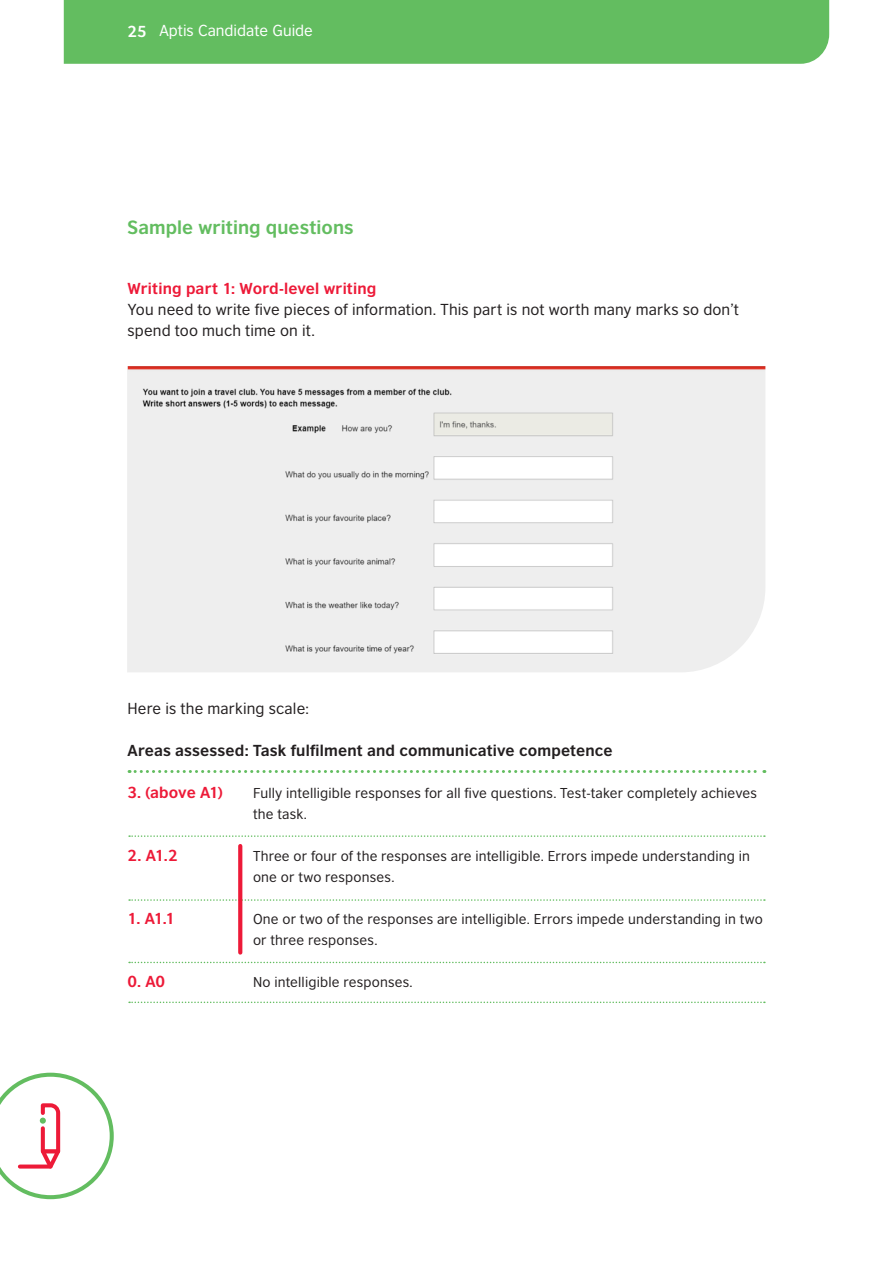
<style>
.page{position:relative;width:893px;height:1263px;background:#fff}
.page>*{position:absolute;margin:0;border:0;box-sizing:border-box;transform-origin:0 0}
.t1{font:700 18px "British Council Sans CE";letter-spacing:.005em;color:#63bd60}
.t2{font:15px/21px "British Council Sans CE";letter-spacing:.01em;color:#231f20}
.t3{font:700 15px "British Council Sans CE";letter-spacing:.01em;color:#ed1a38}
.t4{font:700 15px "British Council Sans CE";letter-spacing:.01em;color:#231f20}
.t5{font:15px "British Council Sans CE";color:#fff}
.t6{font:13.5px/21px "British Council Sans CE";letter-spacing:.015em;color:#231f20}
.s1{font-weight:700}
</style>
<div class="page">
<div style="left:64px;top:0;width:765px;height:64px;background:#63bd60"></div>
<img style="left:128px;top:366px;width:637px;height:306px">
<svg style="left:129px;top:770px;width:636px;height:3px"></svg>
<svg style="left:129px;top:835px;width:636px;height:2px"></svg>
<svg style="left:129px;top:899px;width:636px;height:2px"></svg>
<svg style="left:129px;top:962px;width:636px;height:1px"></svg>
<svg style="left:129px;top:1001px;width:636px;height:2px"></svg>
<svg style="left:0;top:1073px;width:114px;height:126px"></svg>
<div style="left:40px;top:1117px;width:6px;height:7px;background:#63bd60;border-radius:50%"></div>
<svg style="left:238px;top:846px;width:4px;height:106px"></svg>
<p class="t5" style="left:128px;top:22px;width:187px"><span class="s1">25</span> Aptis Candidate Guide</p>
<p class="t1" style="left:128px;top:216px;width:228px">Sample writing questions</p>
<p class="t3" style="left:128px;top:279px;width:250px">Writing part 1: Word-level writing</p>
<p class="t2" style="left:128px;top:299px;width:613px">You need to write five pieces of information. This part is not worth many marks so don’t spend too much time on it.</p>
<p class="t2" style="left:128px;top:698px;width:183px">Here is the marking scale:</p>
<p class="t4" style="left:128px;top:741px;width:487px">Areas assessed: Task fulfi lment and communicative competence</p>
<p class="t3" style="left:128px;top:783px;width:97px">3. (above A1)</p>
<p class="t6" style="left:253px;top:782px;width:506px">Fully intelligible responses for all five questions. Test-taker completely achieves the task.</p>
<p class="t6" style="left:253px;top:845px;width:498px">Three or four of the responses are intelligible. Errors impede understanding in one or two responses.</p>
<p class="t6" style="left:253px;top:908px;width:511px">One or two of the responses are intelligible. Errors impede understanding in two or three responses.</p>
<p class="t6" style="left:253px;top:971px;width:161px">No intelligible responses.</p>
<p class="t3" style="left:128px;top:846px;width:52px">2. A1.2</p>
<p class="t3" style="left:128px;top:909px;width:49px">1. A1.1</p>
<p class="t3" style="left:128px;top:972px;width:39px">0. A0</p>
</div>
